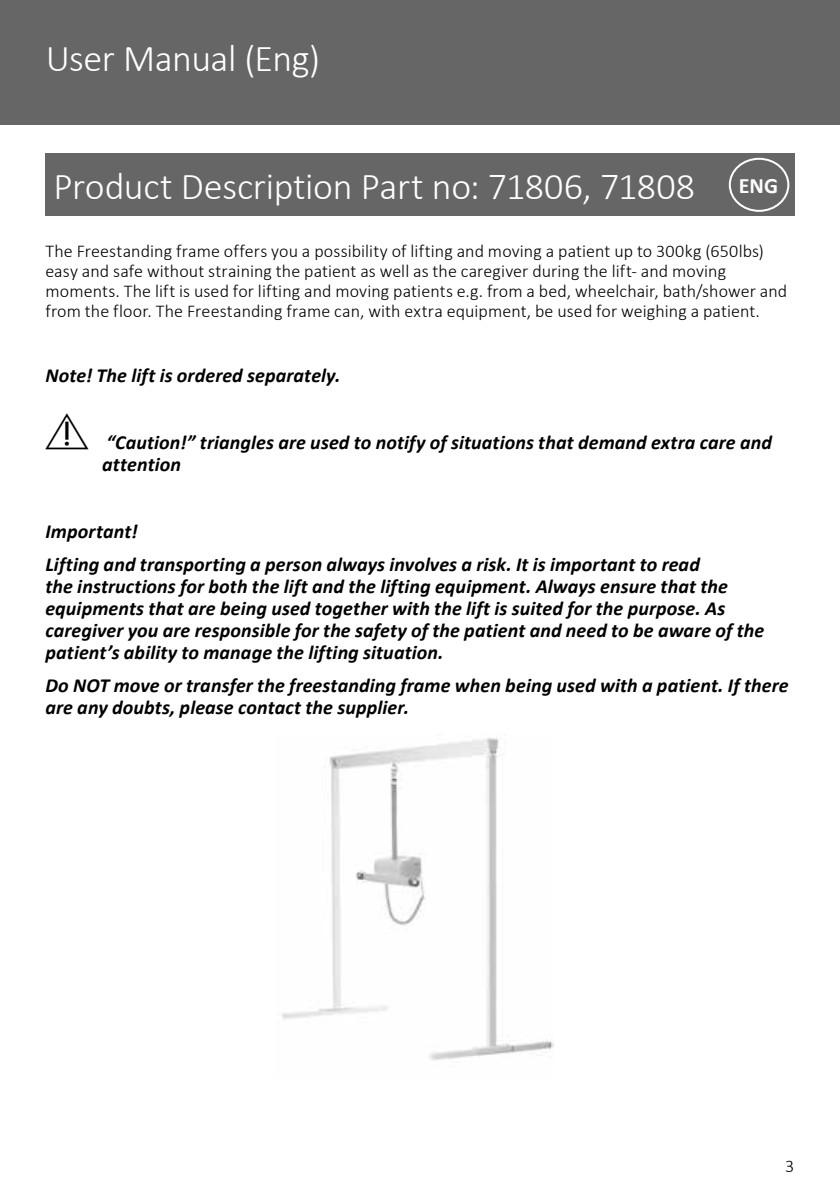
<style>
.page{position:relative;width:840px;height:1191px;background:#fff}
.page>*{position:absolute;margin:0;border:0;box-sizing:border-box;transform-origin:0 0}
.t1{font:300 38px "Calibri";letter-spacing:-.01em;color:#fff}
.t2{font:italic 700 20px/22px "Calibri";letter-spacing:.005em;color:#000}
.t3{font:300 18px/20px "Calibri";letter-spacing:.005em;color:#000}
</style>
<div class="page">
<div style="left:0;top:0;width:839px;height:125px;background:#666"></div>
<div style="left:45px;top:153px;width:749px;height:62px;background:#666"></div>
<div style="left:728px;top:158px;width:60px;height:54px;border:2px solid #fff;border-radius:50%"></div>
<img style="left:282px;top:738px;width:270px;height:323px">
<h1 class="t1" style="left:46px;top:35px;width:276px">User Manual (Eng)</h1>
<h1 class="t1" style="left:54px;top:162px;width:725px">Product Description Part no: 71806, 71808 <sup>ENG</sup></h1>
<p class="t3" style="left:45px;top:243px;width:742px">The Freestanding frame offers you a possibility of lifting and moving a patient up to 300kg (650lbs) easy and safe without straining the patient as well as the caregiver during the lift- and moving moments. The lift is used for lifting and moving patients e.g. from a bed, wheelchair, bath/shower and from the floor. The Freestanding frame can, with extra equipment, be used for weighing a patient.</p>
<p class="t2" style="left:45px;top:364px;width:296px">Note! The lift is ordered separately.</p>
<p class="t2" style="left:102px;top:430px;width:671px;text-indent:-57px">□ “Caution!” triangles are used to notify of situations that demand extra care and attention</p>
<p class="t2" style="left:45px;top:513px;width:655px;line-height:33.4px">Important!<br>Lifting and transporting a person always involves a risk. It is important to read</p>
<p class="t2" style="left:45px;top:574px;width:720px">the instructions for both the lift and the lifting equipment. Always ensure that the equipments that are being used together with the lift is suited for the purpose. As caregiver you are responsible for the safety of the patient and need to be aware of the patient’s ability to manage the lifting situation.</p>
<p class="t2" style="left:45px;top:674px;width:744px">Do NOT move or transfer the freestanding frame when being used with a patient. If there are any doubts, please contact the supplier.</p>
<p class="t3" style="left:784px;top:1157px;width:11px">3</p>
</div>
